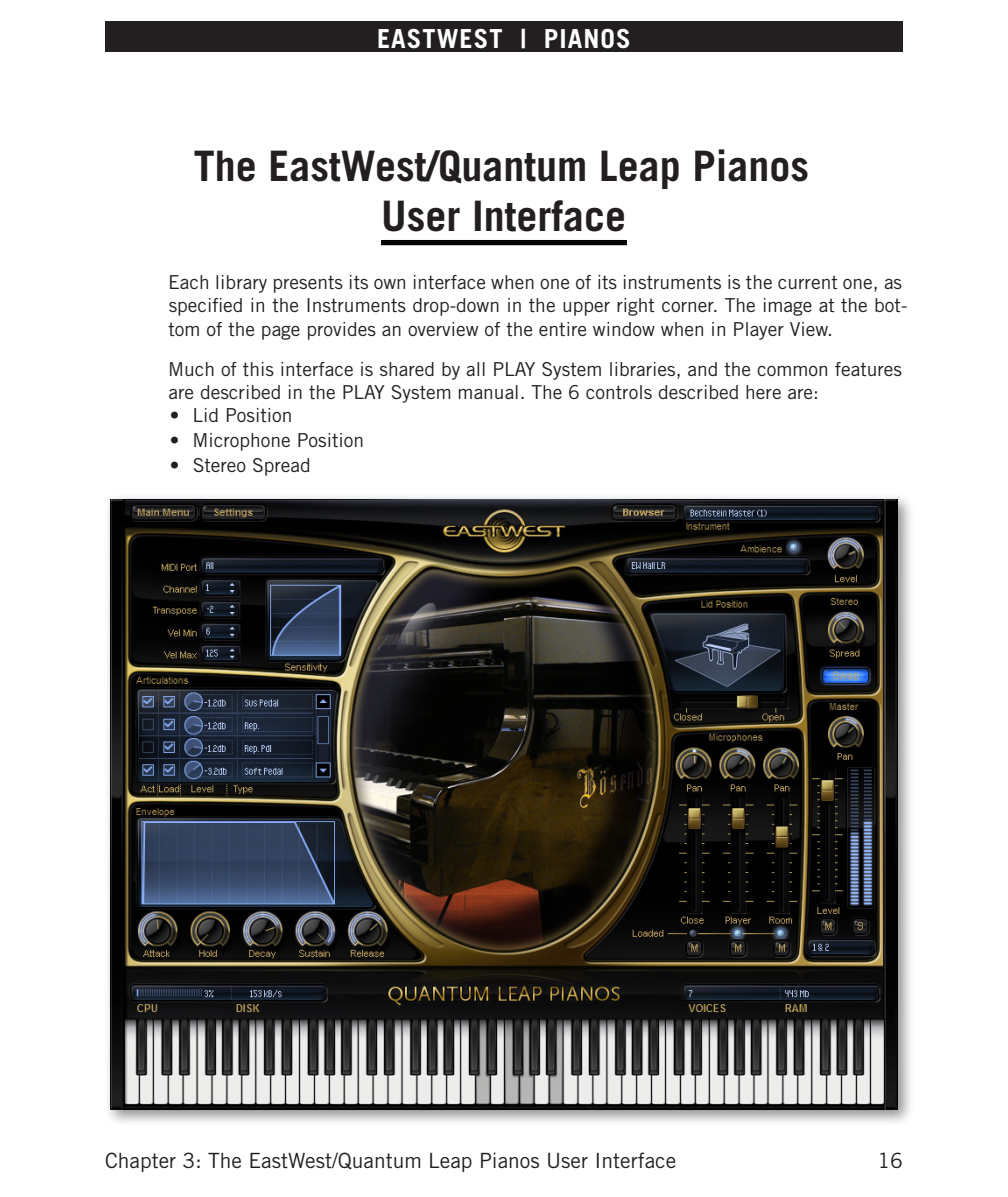
<style>
.page{position:relative;width:1008px;height:1197px;background:#fff}
.page>*{position:absolute;margin:0;border:0;box-sizing:border-box;transform-origin:0 0}
.Chapter_Heading{font:700 42px/50.4px "Trade Gothic LT";color:#231f20;text-align:center}
.t1{font:700 26.25px "Trade Gothic LT";letter-spacing:.04em;color:#fff}
.t2{font:21px "Trade Gothic LT";color:#231f20}
.Text{font:19.25px/23.1px "Trade Gothic LT";color:#231f20}
.Text_no_space_after{font:19.25px/23.1px "Trade Gothic LT";color:#231f20}
</style>
<div class="page">
<div style="left:105px;top:21px;width:798px;height:31px;background:#231f20"></div>
<div style="left:381px;top:240px;width:246px;height:5px;background:#000"></div>
<div style="left:104px;top:493px;width:811px;height:633px;background:#231f20;opacity:.5"></div>
<img style="left:110px;top:499px;width:788px;height:611px">
<h2 class="t1" style="left:377px;top:22px;width:255px">EASTWEST | PIANOS</h2>
<p class="Chapter_Heading" style="left:194px;top:140px;width:617px">The EastWest/Quantum Leap Pianos<br>User Interface</p>
<p class="Text" style="left:168px;top:271px;width:741px">Each library presents its own interface when one of its instruments is the current one, as specified in the Instruments drop-down in the upper right corner. The image at the bot&shy;tom of the page provides an overview of the entire window when in Player View.</p>
<p class="Text_no_space_after" style="left:168px;top:358px;width:736px">Much of this interface is shared by all PLAY System libraries, and the common features are described in the PLAY System manual. The 6 controls described here are:</p>
<p class="Text" style="left:170px;top:404px;width:124px">• Lid Position</p>
<p class="Text" style="left:170px;top:429px;width:196px">• Microphone Position</p>
<p class="Text" style="left:170px;top:453px;width:142px">• Stereo Spread</p>
<p class="t2" style="left:105px;top:1148px;width:573px">Chapter 3: The EastWest/Quantum Leap Pianos User Interface</p>
<p class="t2" style="left:877px;top:1148px;width:27px">16</p>
</div>
